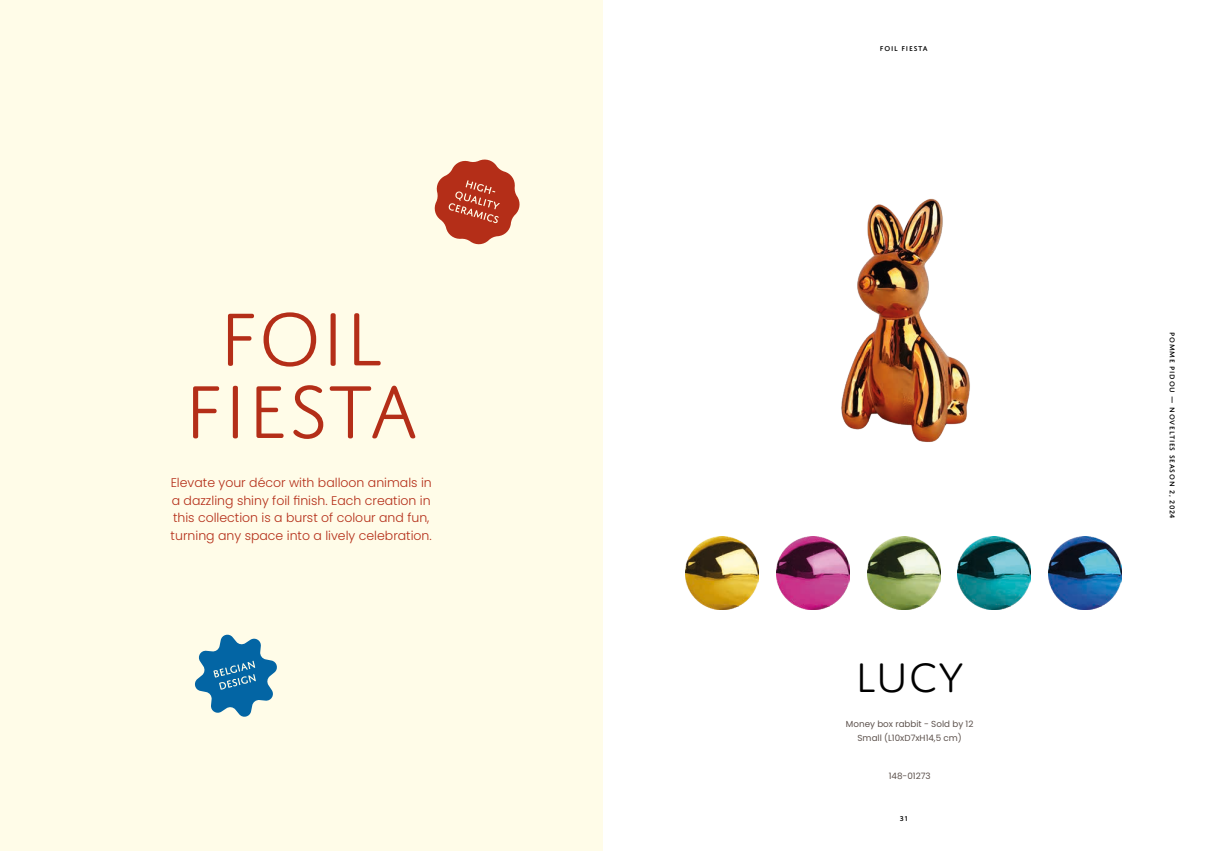
<style>
.page{position:relative;width:1205px;height:851px;background:#fff}
.page>*{position:absolute;margin:0;border:0;box-sizing:border-box;transform-origin:0 0}
.t1{font:300 79.75px/72.5px "Domus Titling";color:#b42e18;text-align:center}
.t2{font:300 43.75px "Domus Titling";color:#000}
.t3{font:300 12.5px/17.5px "Poppins";color:#b42e18}
.t4{font:8.75px/13.8px "Poppins";color:#5d524d;text-align:center}
.t5{font:500 7.5px "Domus Titling";letter-spacing:.1em;color:#000}
</style>
<div class="page">
<div style="left:0;top:0;width:602px;height:850px;background:#fffce8"></div>
<svg style="left:195px;top:634px;width:82px;height:83px"></svg>
<svg style="left:434px;top:159px;width:86px;height:86px"></svg>
<img style="left:841px;top:198px;width:129px;height:244px">
<img style="left:686px;top:536px;width:73px;height:73px">
<img style="left:776px;top:536px;width:73px;height:73px">
<img style="left:867px;top:536px;width:73px;height:73px">
<img style="left:958px;top:536px;width:73px;height:73px">
<img style="left:1048px;top:536px;width:73px;height:73px">
<h1 class="t1" style="left:184px;top:302px;width:236px">FOIL<br>FIESTA</h1>
<p class="t3" style="left:171px;top:474px;width:263px">Elevate your décor with balloon animals in a dazzling shiny foil finish. Each creation in this collection is a burst of colour and fun, turning any space into a lively celebration.</p>
<p class="t5" style="left:880px;top:44px;width:49px">FOIL FIESTA</p>
<h2 class="t2" style="left:855px;top:653px;width:111px">LUCY</h2>
<p class="t4" style="left:846px;top:717px;width:129px">Money box rabbit - Sold by 12<br>Small (L10xD7xH14,5 cm)</p>
<p class="t4" style="left:889px;top:769px;width:43px">148-01273</p>
<p class="t5" style="left:900px;top:813px;width:10px">31</p>
<p class="t5" style="left:1176px;top:332px;width:188px;rotate:90deg">POMME PIDOU — NOVELTIES SEASON 2, 2024</p>
</div>
